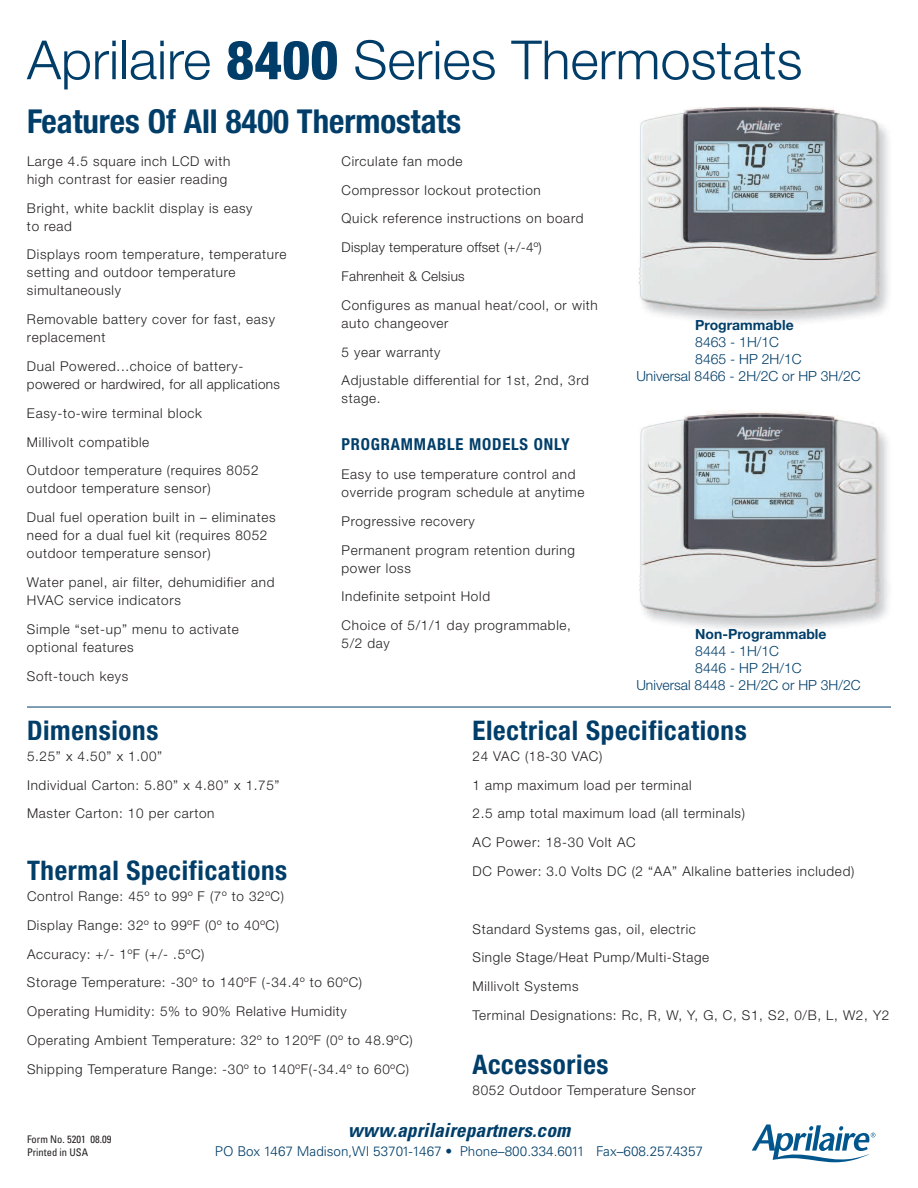
<style>
.page{position:relative;width:918px;height:1188px;background:#fff}
.page>*{position:absolute;margin:0;border:0;box-sizing:border-box;transform-origin:0 0}
.t1{font:300 54px "Helvetica Neue";color:#003e69}
.t2{font:700 condensed 33px "Helvetica Neue";color:#003e69}
.t3{font:700 condensed 27px "Helvetica Neue";letter-spacing:.025em;color:#003e69}
.t4{font:italic 700 condensed 19.5px "Univers";letter-spacing:.005em;color:#003e69}
.t5{font:700 condensed 16.5px "Helvetica Neue";letter-spacing:.05em;color:#003e69}
.t6{font:300 13.95px/16.8px "Helvetica Neue";color:#003e69}
.t7{font:700 13.95px "Helvetica Neue";color:#003e69}
.t8{font:300 13.5px/28.8px "Helvetica Neue";letter-spacing:.05em;color:#231f20}
.t9{font:300 13.5px/18px "Helvetica Neue";letter-spacing:.025em;color:#231f20}
.t10{font:300 13.5px "Univers";color:#003e69}
.t11{font:condensed 10.5px/12.6px "Univers";color:#231f20}
.s1{font-weight:800;font-stretch:condensed}
</style>
<div class="page">
<hr style="left:27px;top:707px;width:864px;height:1px;background:#003e69">
<svg style="left:752px;top:1124px;width:123px;height:38px"></svg>
<img style="left:638px;top:106px;width:251px;height:217px">
<img style="left:639px;top:410px;width:250px;height:219px">
<h1 class="t1" style="left:27px;top:27px;width:777px">Aprilaire <span class="s1">8400</span> Series Thermostats</h1>
<h2 class="t2" style="left:27px;top:110px;width:435px">Features Of All 8400 Thermostats</h2>
<p class="t8" style="left:27px;top:152px;width:205px;line-height:18px">Large 4.5 square inch LCD with high contrast for easier reading</p>
<p class="t8" style="left:27px;top:198px;width:227px;line-height:18px">Bright, white backlit display is easy to read</p>
<p class="t8" style="left:27px;top:245px;width:261px;line-height:18px">Displays room temperature, temperature setting and outdoor temperature simultaneously</p>
<p class="t8" style="left:27px;top:310px;width:250px;line-height:18px">Removable battery cover for fast, easy replacement</p>
<p class="t9" style="left:27px;top:357px;width:254px">Dual Powered...choice of battery&shy;powered or hardwired, for all applications</p>
<p class="t8" style="left:27px;top:398px;width:233px">Easy-to-wire terminal block<br>Millivolt compatible<br>Outdoor temperature (requires 8052</p>
<p class="t8" style="left:27px;top:474px;width:250px">outdoor temperature sensor)<br>Dual fuel operation built in – eliminates</p>
<p class="t8" style="left:27px;top:526px;width:242px;line-height:18px">need for a dual fuel kit (requires 8052 outdoor temperature sensor)</p>
<p class="t8" style="left:27px;top:573px;width:249px;line-height:18px">Water panel, air filter, dehumidifier and<br>HVAC service indicators</p>
<p class="t8" style="left:27px;top:620px;width:213px;line-height:18px">Simple “set-up” menu to activate optional features</p>
<p class="t8" style="left:27px;top:661px;width:103px">Soft-touch keys</p>
<p class="t8" style="left:342px;top:146px;width:258px">Circulate fan mode<br>Compressor lockout protection<br>Quick reference instructions on board<br>Display temperature offset (+/-4º)<br>Fahrenheit &amp; Celsius<br>Configures as manual heat/cool, or with</p>
<p class="t8" style="left:342px;top:308px;width:249px">auto changeover<br>5 year warranty<br>Adjustable differential for 1st, 2nd, 3rd</p>
<p class="t8" style="left:342px;top:384px;width:41px">stage.</p>
<p class="t5" style="left:342px;top:434px;width:230px">PROGRAMMABLE MODELS ONLY</p>
<p class="t8" style="left:342px;top:465px;width:244px;line-height:18px">Easy to use temperature control and override program schedule at anytime</p>
<p class="t8" style="left:342px;top:506px;width:235px">Progressive recovery<br>Permanent program retention during</p>
<p class="t8" style="left:342px;top:553px;width:231px">power loss<br>Indefinite setpoint Hold<br>Choice of 5/1/1 day programmable,</p>
<p class="t8" style="left:342px;top:629px;width:50px">5/2 day</p>
<p class="t7" style="left:695px;top:320px;width:100px">Programmable</p>
<p class="t6" style="left:695px;top:333px;width:108px">8463 - 1H/1C<br>8465 - HP 2H/1C</p>
<p class="t6" style="left:636px;top:367px;width:226px">Universal 8466 - 2H/2C or HP 3H/2C</p>
<p class="t7" style="left:695px;top:629px;width:133px">Non-Programmable</p>
<p class="t6" style="left:695px;top:642px;width:108px">8444 - 1H/1C<br>8446 - HP 2H/1C</p>
<p class="t6" style="left:636px;top:676px;width:226px">Universal 8448 - 2H/2C or HP 3H/2C</p>
<h3 class="t3" style="left:27px;top:720px;width:133px">Dimensions</h3>
<p class="t8" style="left:27px;top:741px;width:254px">5.25” x 4.50” x 1.00”<br>Individual Carton: 5.80” x 4.80” x 1.75”<br>Master Carton: 10 per carton</p>
<h3 class="t3" style="left:27px;top:860px;width:262px">Thermal Specifications</h3>
<p class="t8" style="left:27px;top:881px;width:387px">Control Range: 45º to 99º F (7º to 32ºC)<br>Display Range: 32º to 99ºF (0º to 40ºC)<br>Accuracy: +/- 1ºF (+/- .5ºC)<br>Storage Temperature: -30º to 140ºF (-34.4º to 60ºC)<br>Operating Humidity: 5% to 90% Relative Humidity Operating Ambient Temperature: 32º to 120ºF (0º to 48.9ºC)<br>Shipping Temperature Range: -30º to 140ºF(-34.4º to 60ºC)</p>
<h3 class="t3" style="left:472px;top:720px;width:276px">Electrical Specifications</h3>
<p class="t8" style="left:472px;top:741px;width:383px">24 VAC (18-30 VAC)<br>1 amp maximum load per terminal<br>2.5 amp total maximum load (all terminals)<br>AC Power: 18-30 Volt AC<br>DC Power: 3.0 Volts DC (2 “AA” Alkaline batteries included)</p>
<p class="t8" style="left:473px;top:914px;width:418px">Standard Systems gas, oil, electric<br>Single Stage/Heat Pump/Multi-Stage<br>Millivolt Systems<br>Terminal Designations: Rc, R, W, Y, G, C, S1, S2, 0/B, L, W2, Y2</p>
<h3 class="t3" style="left:472px;top:1055px;width:137px">Accessories</h3>
<p class="t8" style="left:472px;top:1076px;width:225px">8052 Outdoor Temperature Sensor</p>
<p class="t11" style="left:27px;top:1134px;width:86px">Form No. 5201 08.09<br>Printed in USA</p>
<h3 class="t4" style="left:348px;top:1123px;width:224px">www.aprilairepartners.com</h3>
<p class="t10" style="left:215px;top:1146px;width:490px">PO Box 1467 Madison,WI 53701-1467 • Phone–800.334.6011 Fax–608.257.4357</p>
</div>
